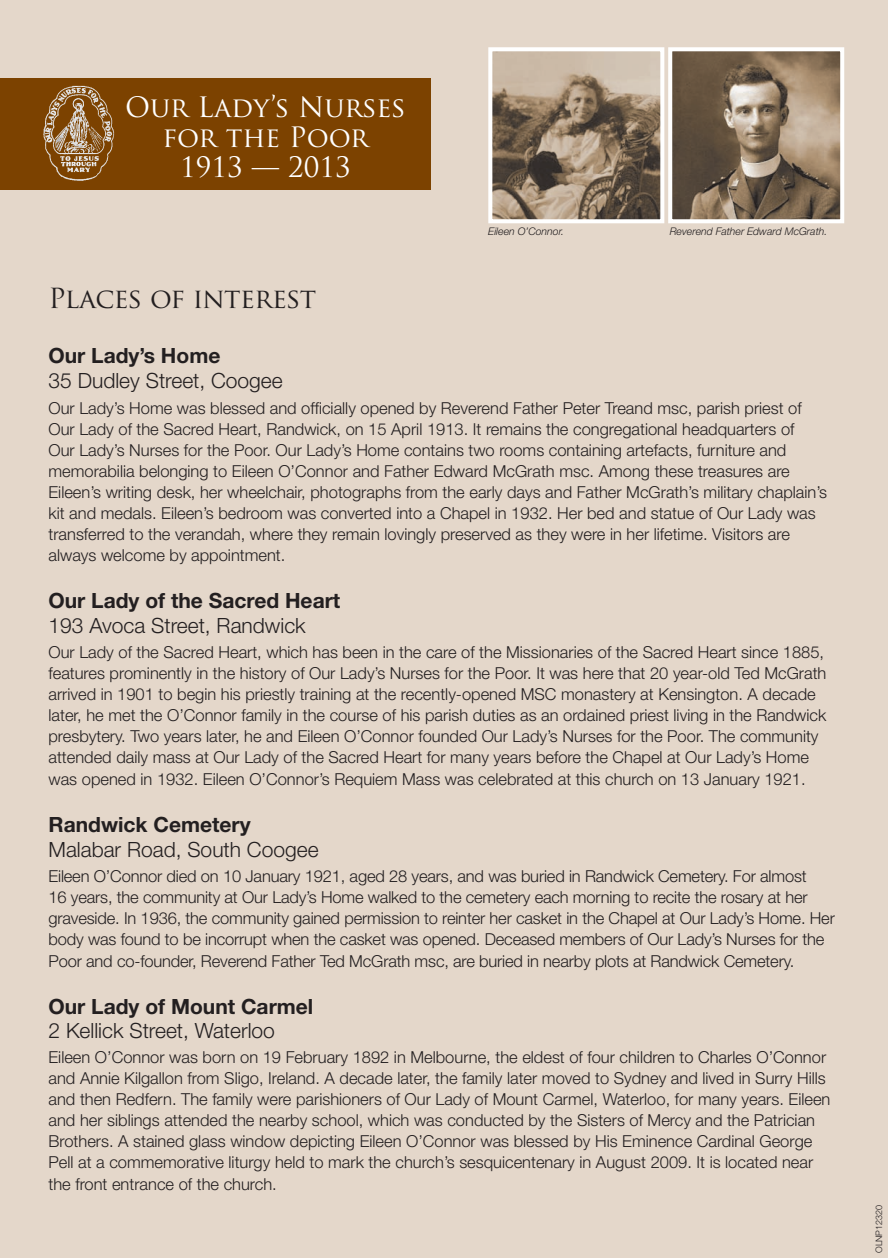
<style>
.page{position:relative;width:888px;height:1258px;background:#e4d7ca}
.page>*{position:absolute;margin:0;border:0;box-sizing:border-box;transform-origin:0 0}
.t1{font:27.45px/30.2px "Trajan Pro";color:#fff;text-align:center}
.t2{font:27px "Trajan Pro";letter-spacing:-.02em;color:#231f20}
.t3{font:300 21px "Helvetica Neue";color:#231f20}
.t4{font:700 21px "Helvetica Neue";color:#231f20}
.t5{font:300 16.5px/21.1px "Helvetica Neue";color:#231f20}
.t6{font:italic 300 10.5px "Helvetica Neue";color:#231f20}
.t7{font:300 9px "Helvetica Neue";letter-spacing:-.01em;color:#231f20}
</style>
<div class="page">
<div style="left:0;top:79px;width:431px;height:111px;background:#7c4200"></div>
<img style="left:43px;top:85px;width:72px;height:96px">
<img style="left:493px;top:52px;width:166px;height:166px">
<div style="left:488px;top:47px;width:176px;height:176px;border:4px solid #fff"></div>
<img style="left:673px;top:52px;width:166px;height:166px">
<div style="left:668px;top:47px;width:176px;height:176px;border:4px solid #fff"></div>
<p class="t1" style="left:125px;top:91px;width:282px">Our Lady’s Nurses for the Poor</p>
<p class="t1" style="left:180px;top:152px;width:172px">1913 — 2013</p>
<p class="t6" style="left:488px;top:225px;width:77px">Eileen O’Connor.</p>
<p class="t6" style="left:670px;top:225px;width:159px">Reverend Father Edward McGrath.</p>
<p class="t2" style="left:49px;top:281px;width:269px">Places of interest</p>
<p class="t4" style="left:49px;top:343px;width:173px">Our Lady’s Home</p>
<p class="t3" style="left:49px;top:368px;width:236px">35 Dudley Street, Coogee</p>
<p class="t5" style="left:49px;top:397px;width:780px">Our Lady’s Home was blessed and officially opened by Reverend Father Peter Treand msc, parish priest of Our Lady of the Sacred Heart, Randwick, on 15 April 1913. It remains the congregational headquarters of<br>Our Lady’s Nurses for the Poor. Our Lady’s Home contains two rooms containing artefacts, furniture and memorabilia belonging to Eileen O’Connor and Father Edward McGrath msc. Among these treasures are Eileen’s writing desk, her wheelchair, photographs from the early days and Father McGrath’s military chaplain’s kit and medals. Eileen’s bedroom was converted into a Chapel in 1932. Her bed and statue of Our Lady was transferred to the verandah, where they remain lovingly preserved as they were in her lifetime. Visitors are always welcome by appointment.</p>
<p class="t4" style="left:49px;top:587px;width:293px">Our Lady of the Sacred Heart</p>
<p class="t3" style="left:49px;top:613px;width:259px">193 Avoca Street, Randwick</p>
<p class="t5" style="left:49px;top:642px;width:779px">Our Lady of the Sacred Heart, which has been in the care of the Missionaries of the Sacred Heart since 1885, features prominently in the history of Our Lady’s Nurses for the Poor. It was here that 20 year-old Ted McGrath arrived in 1901 to begin his priestly training at the recently-opened MSC monastery at Kensington. A decade later, he met the O’Connor family in the course of his parish duties as an ordained priest living in the Randwick presbytery. Two years later, he and Eileen O’Connor founded Our Lady’s Nurses for the Poor. The community attended daily mass at Our Lady of the Sacred Heart for many years before the Chapel at Our Lady’s Home was opened in 1932. Eileen O’Connor’s Requiem Mass was celebrated at this church on 13 January 1921.</p>
<p class="t4" style="left:49px;top:811px;width:204px">Randwick Cemetery</p>
<p class="t3" style="left:49px;top:837px;width:272px">Malabar Road, South Coogee</p>
<p class="t5" style="left:49px;top:865px;width:788px">Eileen O’Connor died on 10 January 1921, aged 28 years, and was buried in Randwick Cemetery. For almost<br>16 years, the community at Our Lady’s Home walked to the cemetery each morning to recite the rosary at her graveside. In 1936, the community gained permission to reinter her casket in the Chapel at Our Lady’s Home. Her body was found to be incorrupt when the casket was opened. Deceased members of Our Lady’s Nurses for the Poor and co-founder, Reverend Father Ted McGrath msc, are buried in nearby plots at Randwick Cemetery.</p>
<p class="t4" style="left:49px;top:993px;width:266px">Our Lady of Mount Carmel</p>
<p class="t3" style="left:49px;top:1017px;width:228px">2 Kellick Street, Waterloo</p>
<p class="t5" style="left:49px;top:1046px;width:783px">Eileen O’Connor was born on 19 February 1892 in Melbourne, the eldest of four children to Charles O’Connor and Annie Kilgallon from Sligo, Ireland. A decade later, the family later moved to Sydney and lived in Surry Hills and then Redfern. The family were parishioners of Our Lady of Mount Carmel, Waterloo, for many years. Eileen and her siblings attended the nearby school, which was conducted by the Sisters of Mercy and the Patrician Brothers. A stained glass window depicting Eileen O’Connor was blessed by His Eminence Cardinal George Pell at a commemorative liturgy held to mark the church’s sesquicentenary in August 2009. It is located near the front entrance of the church.</p>
<p class="t7" style="left:873px;top:1253px;width:49px;rotate:-90deg">OLNP12320</p>
</div>
